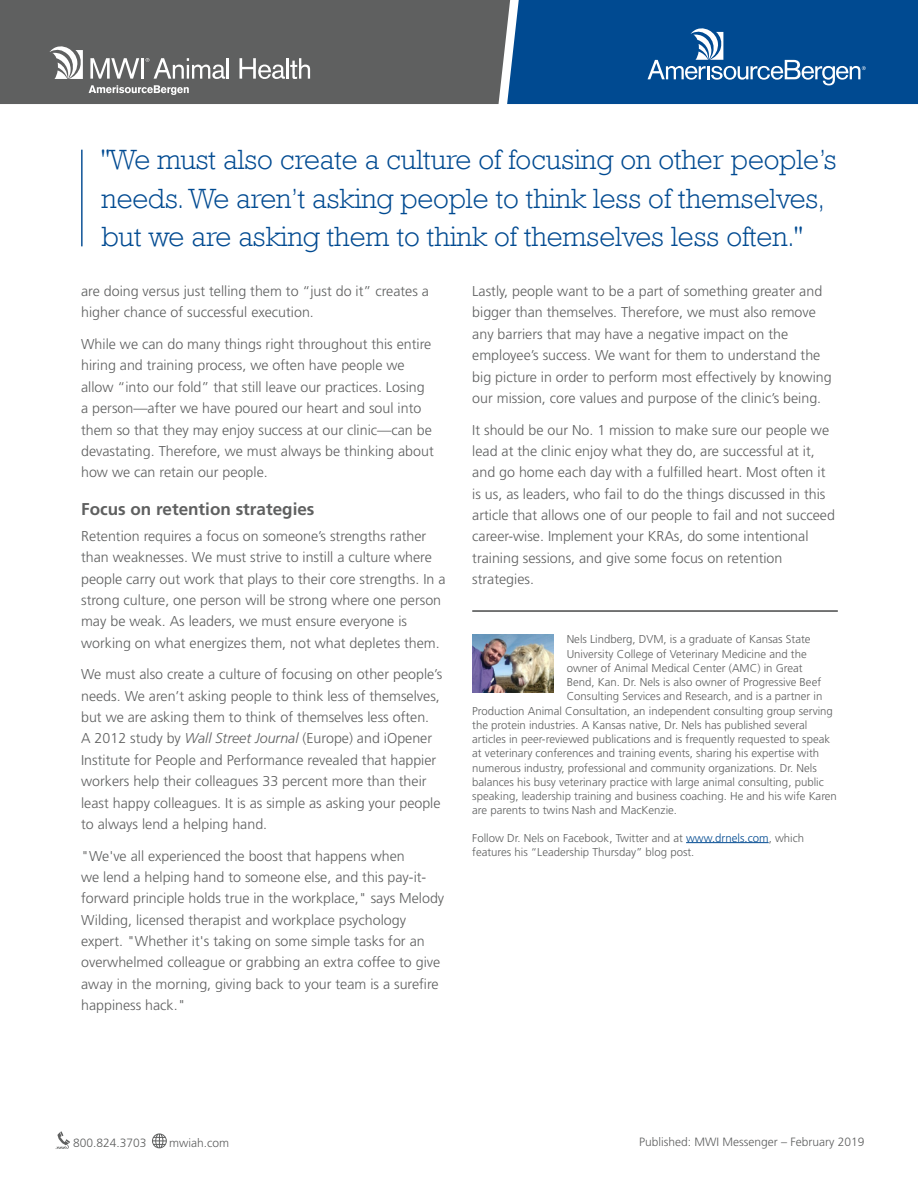
<style>
.page{position:relative;width:918px;height:1188px;background:#fff}
.page>*{position:absolute;margin:0;border:0;box-sizing:border-box;transform-origin:0 0}
.t1{font:300 28.5px/38.4px "Rockwell";color:#004a91}
.t2{font:700 17.1px "Frutiger";color:#5f6060}
.t3{font:300 14.25px/21.5px "Frutiger";color:#5f6060}
.t4{font:300 12px "Frutiger";color:#5f6060}
.t5{font:300 11.4px/14.2px "Frutiger";color:#5f6060}
.s1{font-style:italic}
.s2{color:#004a91}
</style>
<div class="page">
<hr style="left:686px;top:842px;width:83px;height:1px;background:#004a91">
<hr style="left:472px;top:610px;width:366px;height:1px;background:#5f6060">
<hr style="left:472px;top:611px;width:366px;height:1px;background:#5f6060">
<img style="left:472px;top:634px;width:82px;height:59px">
<hr style="left:81px;top:150px;width:2px;height:96px;background:#004a91">
<svg style="left:56px;top:1131px;width:14px;height:18px"></svg>
<svg style="left:152px;top:1133px;width:15px;height:15px"></svg>
<div style="left:0;top:0;width:507px;height:104px;background:#5f6060"></div>
<svg style="left:50px;top:46px;width:33px;height:33px"></svg>
<svg style="left:89px;top:85px;width:100px;height:10px"></svg>
<svg style="left:90px;top:58px;width:49px;height:21px"></svg>
<hr style="left:141px;top:58px;width:3px;height:21px;background:#fff">
<svg style="left:146px;top:58px;width:79px;height:21px"></svg>
<hr style="left:227px;top:58px;width:2px;height:21px;background:#fff">
<svg style="left:240px;top:58px;width:70px;height:21px"></svg>
<svg style="left:507px;top:0;width:411px;height:104px;background:#0f5497"></svg>
<h1 class="t1" style="left:102px;top:140px;width:736px">"We must also create a culture of focusing on other people’s needs. We aren’t asking people to think less of themselves, but we are asking them to think of themselves less often."</h1>
<p class="t3" style="left:81px;top:280px;width:349px">are doing versus just telling them to “just do it” creates a higher chance of successful execution.</p>
<p class="t3" style="left:81px;top:333px;width:354px">While we can do many things right throughout this entire hiring and training process, we often have people we allow “into our fold” that still leave our practices. Losing a person—after we have poured our heart and soul into them so that they may enjoy success at our clinic—can be devastating. Therefore, we must always be thinking about how we can retain our people.</p>
<p class="t2" style="left:81px;top:499px;width:235px">Focus on retention strategies</p>
<p class="t3" style="left:81px;top:525px;width:366px">Retention requires a focus on someone’s strengths rather than weaknesses. We must strive to instill a culture where people carry out work that plays to their core strengths. In a strong culture, one person will be strong where one person may be weak. As leaders, we must ensure everyone is working on what energizes them, not what depletes them.</p>
<p class="t3" style="left:81px;top:664px;width:363px">We must also create a culture of focusing on other people’s needs. We aren’t asking people to think less of themselves, but we are asking them to think of themselves less often.<br>A 2012 study by <span class="s1">Wall Street Journal</span> (Europe) and iOpener Institute for People and Performance revealed that happier workers help their colleagues 33 percent more than their least happy colleagues. It is as simple as asking your people to always lend a helping hand.</p>
<p class="t3" style="left:81px;top:845px;width:365px">"We've all experienced the boost that happens when<br>we lend a helping hand to someone else, and this pay-it&shy;forward principle holds true in the workplace," says Melody Wilding, licensed therapist and workplace psychology expert. "Whether it's taking on some simple tasks for an overwhelmed colleague or grabbing an extra coffee to give away in the morning, giving back to your team is a surefire happiness hack."</p>
<p class="t3" style="left:472px;top:280px;width:361px">Lastly, people want to be a part of something greater and bigger than themselves. Therefore, we must also remove any barriers that may have a negative impact on the employee’s success. We want for them to understand the big picture in order to perform most effectively by knowing our mission, core values and purpose of the clinic’s being.</p>
<p class="t3" style="left:472px;top:419px;width:364px">It should be our No. 1 mission to make sure our people we lead at the clinic enjoy what they do, are successful at it, and go home each day with a fulfilled heart. Most often it is us, as leaders, who fail to do the things discussed in this article that allows one of our people to fail and not succeed career-wise. Implement your KRAs, do some intentional training sessions, and give some focus on retention strategies.</p>
<p class="t5" style="left:567px;top:632px;width:245px">Nels Lindberg, DVM, is a graduate of Kansas State</p>
<p class="t5" style="left:567px;top:647px;width:242px">University College of Veterinary Medicine and the</p>
<p class="t5" style="left:567px;top:661px;width:238px">owner of Animal Medical Center (AMC) in Great</p>
<p class="t5" style="left:567px;top:675px;width:256px">Bend, Kan. Dr. Nels is also owner of Progressive Beef</p>
<p class="t5" style="left:567px;top:689px;width:257px">Consulting Services and Research, and is a partner in</p>
<p class="t5" style="left:472px;top:704px;width:362px">Production Animal Consultation, an independent consulting group serving</p>
<p class="t5" style="left:472px;top:718px;width:337px">the protein industries. A Kansas native, Dr. Nels has published several</p>
<p class="t5" style="left:472px;top:732px;width:359px">articles in peer-reviewed publications and is frequently requested to speak</p>
<p class="t5" style="left:472px;top:746px;width:348px">at veterinary conferences and training events, sharing his expertise with</p>
<p class="t5" style="left:472px;top:761px;width:346px">numerous industry, professional and community organizations. Dr. Nels</p>
<p class="t5" style="left:472px;top:775px;width:353px">balances his busy veterinary practice with large animal consulting, public</p>
<p class="t5" style="left:472px;top:789px;width:366px">speaking, leadership training and business coaching. He and his wife Karen</p>
<p class="t5" style="left:472px;top:803px;width:206px">are parents to twins Nash and MacKenzie.</p>
<p class="t5" style="left:472px;top:830px;width:333px">Follow Dr. Nels on Facebook, Twitter and at <span class="s2">www.drnels.com</span>, which features his “Leadership Thursday” blog post.</p>
<p class="t4" style="left:73px;top:1136px;width:75px">800.824.3703</p>
<p class="t4" style="left:169px;top:1136px;width:61px">mwiah.com</p>
<p class="t4" style="left:639px;top:1135px;width:227px">Published: MWI Messenger – February 2019</p>
</div>
